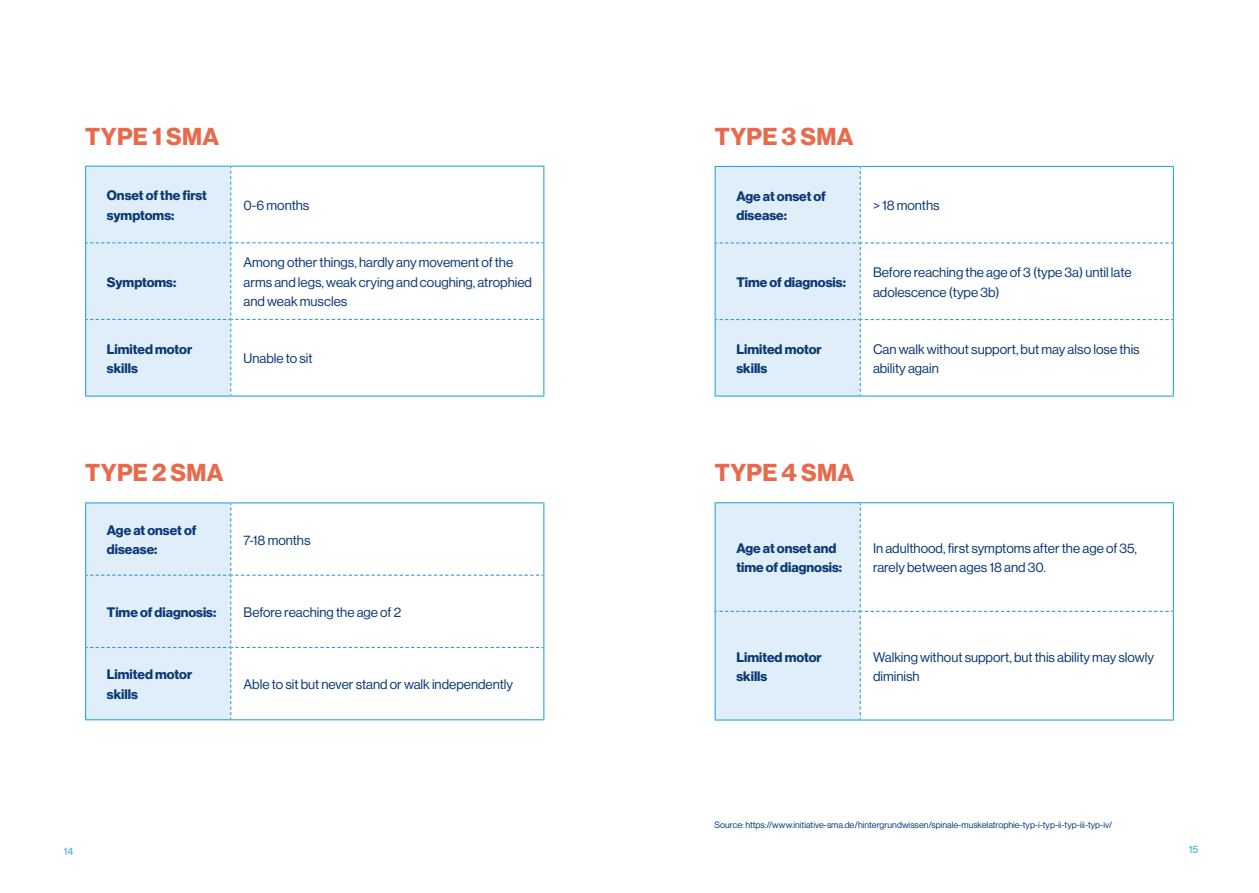
<style>
.page{position:relative;width:1259px;height:893px;background:#fff}
.page>*{position:absolute;margin:0;border:0;box-sizing:border-box;transform-origin:0 0}
.t1{font:700 24px "Volta Modern Display 75";letter-spacing:.01em;color:#e86a4d}
.t2{font:13.5px/19.5px "Volta Modern Display 55 Roman";color:#0a3974}
.t3{font:700 13.5px/19.5px "Volta Modern Display 75";color:#0a3974}
.t4{font:10.5px "Volta Modern Display 55 Roman";color:#2aa9dd}
.t5{font:9px "Volta Modern Display 55 Roman";color:#0a3974}
</style>
<div class="page">
<svg style="left:715px;top:167px;width:457px;height:228px"></svg>
<hr style="left:714px;top:166px;width:146px;height:1px;background:#2aa9dd">
<hr style="left:714px;top:167px;width:1px;height:76px;background:#2aa9dd">
<hr style="left:860px;top:166px;width:314px;height:1px;background:#2aa9dd">
<hr style="left:1172px;top:167px;width:2px;height:76px;background:#2aa9dd">
<hr style="left:714px;top:243px;width:1px;height:77px;background:#2aa9dd">
<hr style="left:1172px;top:243px;width:2px;height:77px;background:#2aa9dd">
<hr style="left:714px;top:320px;width:1px;height:75px;background:#2aa9dd">
<hr style="left:1172px;top:320px;width:2px;height:75px;background:#2aa9dd">
<hr style="left:714px;top:395px;width:146px;height:2px;background:#2aa9dd">
<hr style="left:860px;top:395px;width:314px;height:2px;background:#2aa9dd">
<hr style="left:231px;top:166px;width:313px;height:1px;background:#2aa9dd">
<hr style="left:543px;top:167px;width:1px;height:76px;background:#2aa9dd">
<hr style="left:543px;top:243px;width:1px;height:76px;background:#2aa9dd">
<hr style="left:543px;top:319px;width:1px;height:76px;background:#2aa9dd">
<hr style="left:231px;top:395px;width:313px;height:2px;background:#2aa9dd">
<hr style="left:85px;top:166px;width:146px;height:1px;background:#2aa9dd">
<hr style="left:85px;top:167px;width:1px;height:76px;background:#2aa9dd">
<hr style="left:85px;top:243px;width:1px;height:76px;background:#2aa9dd">
<hr style="left:85px;top:319px;width:1px;height:76px;background:#2aa9dd">
<hr style="left:85px;top:395px;width:146px;height:2px;background:#2aa9dd">
<svg style="left:86px;top:166px;width:457px;height:230px"></svg>
<svg style="left:86px;top:503px;width:457px;height:216px"></svg>
<hr style="left:85px;top:502px;width:146px;height:1px;background:#2aa9dd">
<hr style="left:85px;top:503px;width:1px;height:72px;background:#2aa9dd">
<hr style="left:231px;top:502px;width:313px;height:1px;background:#2aa9dd">
<hr style="left:543px;top:503px;width:1px;height:72px;background:#2aa9dd">
<hr style="left:85px;top:575px;width:1px;height:72px;background:#2aa9dd">
<hr style="left:543px;top:575px;width:1px;height:72px;background:#2aa9dd">
<hr style="left:85px;top:647px;width:1px;height:72px;background:#2aa9dd">
<hr style="left:543px;top:647px;width:1px;height:72px;background:#2aa9dd">
<hr style="left:85px;top:719px;width:146px;height:1px;background:#2aa9dd">
<hr style="left:231px;top:719px;width:313px;height:1px;background:#2aa9dd">
<svg style="left:715px;top:503px;width:457px;height:216px"></svg>
<hr style="left:714px;top:502px;width:146px;height:1px;background:#2aa9dd">
<hr style="left:714px;top:503px;width:1px;height:108px;background:#2aa9dd">
<hr style="left:860px;top:502px;width:314px;height:1px;background:#2aa9dd">
<hr style="left:1172px;top:503px;width:2px;height:108px;background:#2aa9dd">
<hr style="left:714px;top:611px;width:1px;height:108px;background:#2aa9dd">
<hr style="left:1172px;top:611px;width:2px;height:108px;background:#2aa9dd">
<hr style="left:714px;top:719px;width:146px;height:2px;background:#2aa9dd">
<hr style="left:860px;top:719px;width:314px;height:2px;background:#2aa9dd">
<h1 class="t1" style="left:85px;top:122px;width:136px">TYPE 1 SMA</h1>
<p class="t3" style="left:107px;top:186px;width:101px">Onset of the first symptoms:</p>
<p class="t2" style="left:243px;top:196px;width:67px">0-6 months</p>
<p class="t3" style="left:107px;top:272px;width:71px">Symptoms:</p>
<p class="t2" style="left:243px;top:253px;width:290px">Among other things, hardly any movement of the arms and legs, weak crying and coughing, atrophied and weak muscles</p>
<p class="t3" style="left:107px;top:339px;width:87px">Limited motor skills</p>
<p class="t2" style="left:243px;top:349px;width:71px">Unable to sit</p>
<h1 class="t1" style="left:85px;top:459px;width:140px">TYPE 2 SMA</h1>
<p class="t3" style="left:107px;top:521px;width:91px">Age at onset of disease:</p>
<p class="t2" style="left:243px;top:530px;width:69px">7-18 months</p>
<p class="t3" style="left:107px;top:603px;width:111px">Time of diagnosis:</p>
<p class="t2" style="left:243px;top:602px;width:159px">Before reaching the age of 2</p>
<p class="t3" style="left:107px;top:665px;width:87px">Limited motor skills</p>
<p class="t2" style="left:243px;top:675px;width:271px">Able to sit but never stand or walk independently</p>
<h1 class="t1" style="left:715px;top:122px;width:140px">TYPE 3 SMA</h1>
<p class="t3" style="left:736px;top:186px;width:91px">Age at onset of disease:</p>
<p class="t2" style="left:873px;top:196px;width:68px">&gt; 18 months</p>
<p class="t3" style="left:736px;top:273px;width:111px">Time of diagnosis:</p>
<p class="t2" style="left:873px;top:263px;width:260px">Before reaching the age of 3 (type 3a) until late adolescence (type 3b)</p>
<p class="t3" style="left:736px;top:339px;width:87px">Limited motor skills</p>
<p class="t2" style="left:873px;top:339px;width:268px">Can walk without support, but may also lose this ability again</p>
<h1 class="t1" style="left:715px;top:459px;width:141px">TYPE 4 SMA</h1>
<p class="t3" style="left:736px;top:539px;width:107px">Age at onset and time of diagnosis:</p>
<p class="t2" style="left:873px;top:538px;width:266px">In adulthood, first symptoms after the age of 35, rarely between ages 18 and 30.</p>
<p class="t3" style="left:736px;top:647px;width:87px">Limited motor skills</p>
<p class="t2" style="left:873px;top:647px;width:283px">Walking without support, but this ability may slowly diminish</p>
<p class="t5" style="left:714px;top:820px;width:399px">Source: https://www.initiative-sma.de/hintergrundwissen/spinale-muskelatrophie-typ-i-typ-ii-typ-iii-typ-iv/</p>
<p class="t4" style="left:64px;top:845px;width:11px">14</p>
<p class="t4" style="left:1189px;top:843px;width:11px">15</p>
</div>
